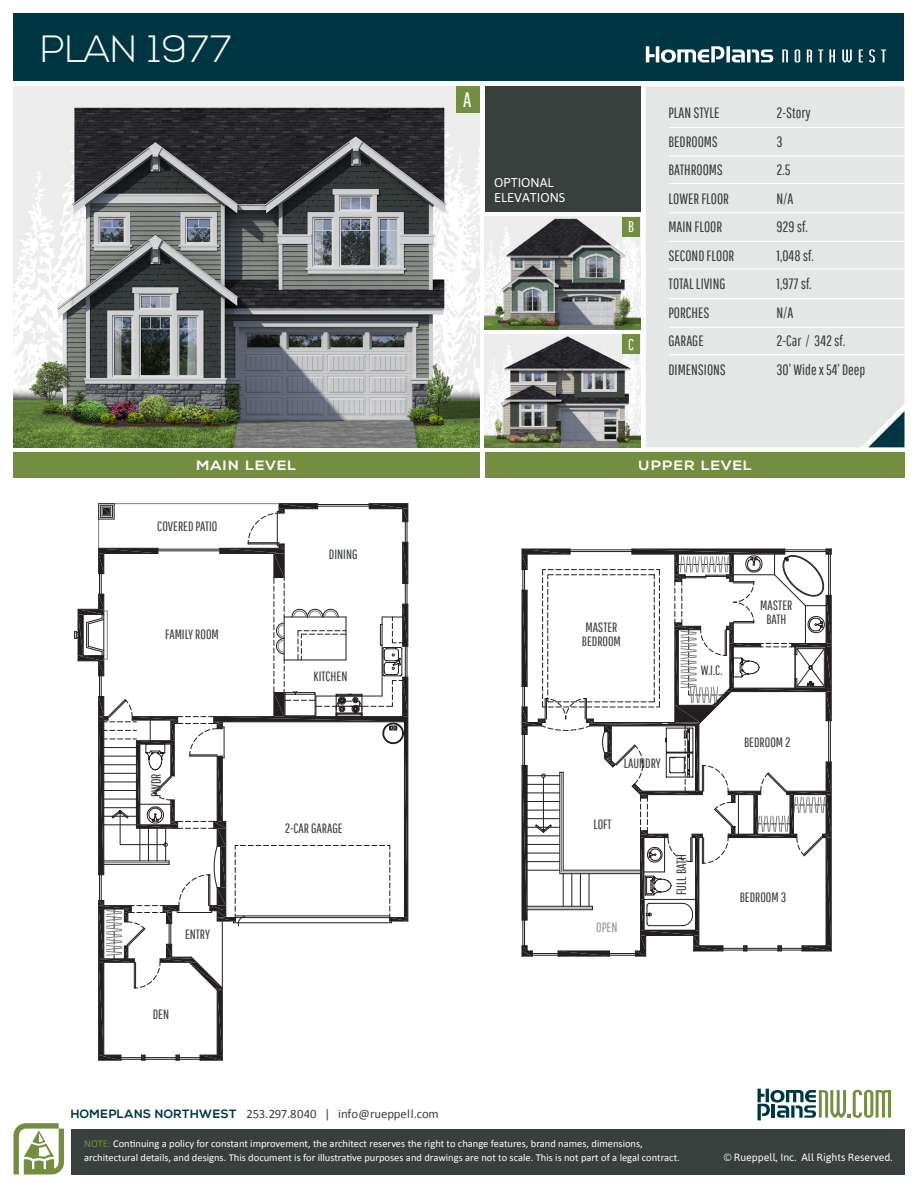
<style>
.page{position:relative;width:918px;height:1188px;background:#fff}
.page>*{position:absolute;margin:0;border:0;box-sizing:border-box;transform-origin:0 0}
.t1{font:300 37.95px "Nexa";color:#fff}
.t2{font:20.85px "Pathway Gothic One";color:#fff}
.t3{font:15.6px "Pathway Gothic One";color:#fff}
.t4{font:15px "Pathway Gothic One";color:#393f3d}
.t5{font:13.5px "Pathway Gothic One";color:#393f3d}
.t6{font:700 13.5px "Nexa";letter-spacing:.08em;color:#fff;scale:1.11 1}
.t7{font:700 13.5px "Nexa";letter-spacing:.06em;color:#fff;scale:1.11 1}
.t8{font:13.5px "Pathway Gothic One";color:#939997}
.t9{font:12.75px "Calibri";color:#393f3d}
.t10{font:12.75px "Asap";color:#fff}
.t11{font:10.5px/13.5px "Calibri";color:#fff}
.t12{font:10.5px "Asap";color:#fff}
.s1{font-family:"Nexa";font-weight:700;font-size:12px;color:#003644}
.s2{color:#738e41}
</style>
<div class="page">
<div style="left:14px;top:14px;width:890px;height:67px;background:#003644"></div>
<div style="left:71px;top:1129px;width:833px;height:45px;background:#393f3d"></div>
<svg style="left:14px;top:1123px;width:50px;height:52px"></svg>
<svg style="left:758px;top:1089px;width:133px;height:31px"></svg>
<svg style="left:818px;top:49px;width:5px;height:13px"></svg>
<svg style="left:842px;top:49px;width:10px;height:13px"></svg>
<svg style="left:869px;top:49px;width:6px;height:14px"></svg>
<svg style="left:795px;top:49px;width:5px;height:14px"></svg>
<svg style="left:807px;top:49px;width:5px;height:13px"></svg>
<svg style="left:829px;top:49px;width:6px;height:13px"></svg>
<svg style="left:859px;top:49px;width:4px;height:13px"></svg>
<svg style="left:782px;top:49px;width:6px;height:13px"></svg>
<svg style="left:881px;top:49px;width:5px;height:13px"></svg>
<svg style="left:646px;top:46px;width:127px;height:17px"></svg>
<div style="left:646px;top:86px;width:258px;height:361px;background:#e5e7e7"></div>
<img style="left:485px;top:335px;width:155px;height:112px">
<hr style="left:669px;top:127px;width:240px;height:1px;background:#fff">
<hr style="left:669px;top:156px;width:240px;height:1px;background:#fff">
<hr style="left:669px;top:183px;width:236px;height:1px;background:#fff">
<img style="left:14px;top:86px;width:466px;height:361px">
<svg style="left:868px;top:411px;width:36px;height:36px"></svg>
<img style="left:485px;top:217px;width:155px;height:112px">
<div style="left:485px;top:86px;width:155px;height:126px;background:#393f3d"></div>
<div style="left:456px;top:86px;width:23px;height:27px;background:#738e41"></div>
<div style="left:622px;top:217px;width:18px;height:19px;background:#738e41"></div>
<div style="left:622px;top:335px;width:18px;height:19px;background:#738e41"></div>
<hr style="left:669px;top:212px;width:240px;height:1px;background:#fff">
<hr style="left:669px;top:241px;width:240px;height:1px;background:#fff">
<hr style="left:669px;top:268px;width:236px;height:1px;background:#fff">
<hr style="left:669px;top:298px;width:240px;height:1px;background:#fff">
<hr style="left:669px;top:327px;width:240px;height:1px;background:#fff">
<hr style="left:669px;top:354px;width:236px;height:1px;background:#fff">
<div style="left:485px;top:453px;width:419px;height:25px;background:#738e41"></div>
<div style="left:14px;top:453px;width:466px;height:25px;background:#738e41"></div>
<svg style="left:74px;top:503px;width:334px;height:558px"></svg>
<hr style="left:222px;top:921px;width:1px;height:67px;background:#231f20">
<svg style="left:522px;top:549px;width:310px;height:408px"></svg>
<p class="t1" style="left:40px;top:28px;width:193px">PLAN 1977</p>
<p class="t2" style="left:463px;top:87px;width:10px">A</p>
<p class="t10" style="left:494px;top:175px;width:61px">OPTIONAL</p>
<p class="t10" style="left:494px;top:190px;width:73px">ELEVATIONS</p>
<p class="t3" style="left:628px;top:217px;width:7px">B</p>
<p class="t3" style="left:628px;top:335px;width:7px">C</p>
<p class="t4" style="left:669px;top:104px;width:53px">PLAN STYLE</p>
<p class="t4" style="left:777px;top:104px;width:36px">2-Story</p>
<p class="t4" style="left:669px;top:132px;width:51px">BEDROOMS</p>
<p class="t4" style="left:777px;top:132px;width:8px">3</p>
<p class="t4" style="left:669px;top:161px;width:56px">BATHROOMS</p>
<p class="t4" style="left:777px;top:161px;width:16px">2.5</p>
<p class="t4" style="left:669px;top:189px;width:62px">LOWER FLOOR</p>
<p class="t4" style="left:777px;top:189px;width:19px">N/A</p>
<p class="t4" style="left:669px;top:218px;width:55px">MAIN FLOOR</p>
<p class="t4" style="left:777px;top:218px;width:33px">929 sf.</p>
<p class="t4" style="left:669px;top:246px;width:67px">SECOND FLOOR</p>
<p class="t4" style="left:777px;top:246px;width:39px">1,048 sf.</p>
<p class="t4" style="left:669px;top:275px;width:59px">TOTAL LIVING</p>
<p class="t4" style="left:777px;top:275px;width:37px">1,977 sf.</p>
<p class="t4" style="left:669px;top:303px;width:42px">PORCHES</p>
<p class="t4" style="left:777px;top:303px;width:19px">N/A</p>
<p class="t4" style="left:669px;top:332px;width:37px">GARAGE</p>
<p class="t4" style="left:777px;top:332px;width:70px">2-Car / 342 sf.</p>
<p class="t4" style="left:669px;top:360px;width:59px">DIMENSIONS</p>
<p class="t4" style="left:777px;top:360px;width:90px">30’ Wide x 54’ Deep</p>
<p class="t7" style="left:197px;top:457px;width:91px">MAIN LEVEL</p>
<p class="t6" style="left:638px;top:457px;width:104px">UPPER LEVEL</p>
<p class="t5" style="left:157px;top:518px;width:62px">COVERED PATIO</p>
<p class="t5" style="left:165px;top:626px;width:55px">FAMILY ROOM</p>
<p class="t5" style="left:148px;top:797px;width:25px;rotate:-90deg">PWDR</p>
<p class="t5" style="left:185px;top:926px;width:27px">ENTRY</p>
<p class="t5" style="left:153px;top:1006px;width:18px">DEN</p>
<p class="t5" style="left:329px;top:546px;width:30px">DINING</p>
<p class="t5" style="left:314px;top:668px;width:35px">KITCHEN</p>
<p class="t5" style="left:285px;top:820px;width:60px">2-CAR GARAGE</p>
<p class="t5" style="left:585px;top:619px;width:34px">MASTER</p>
<p class="t5" style="left:582px;top:633px;width:41px">BEDROOM</p>
<p class="t5" style="left:701px;top:662px;width:23px">W.I.C.</p>
<p class="t5" style="left:760px;top:598px;width:34px">MASTER</p>
<p class="t5" style="left:766px;top:611px;width:22px">BATH</p>
<p class="t5" style="left:624px;top:755px;width:39px">LAUNDRY</p>
<p class="t5" style="left:593px;top:816px;width:20px">LOFT</p>
<p class="t8" style="left:596px;top:919px;width:23px">OPEN</p>
<p class="t5" style="left:673px;top:895px;width:42px;rotate:-90deg">FULL BATH</p>
<p class="t5" style="left:744px;top:734px;width:48px">BEDROOM 2</p>
<p class="t5" style="left:740px;top:889px;width:48px">BEDROOM 3</p>
<p class="t9" style="left:71px;top:1106px;width:370px"><span class="s1">HOMEPLANS NORTHWEST</span> 253.297.8040 | info@rueppell.com</p>
<p class="t11" style="left:84px;top:1137px;width:597px"><span class="s2">NOTE:</span> Continuing a policy for constant improvement, the architect reserves the right to change features, brand names, dimensions, architectural details, and designs. This document is for illustrative purposes and drawings are not to scale. This is not part of a legal contract.</p>
<p class="t12" style="left:724px;top:1151px;width:170px">© Rueppell, Inc. All Rights Reserved.</p>
</div>
